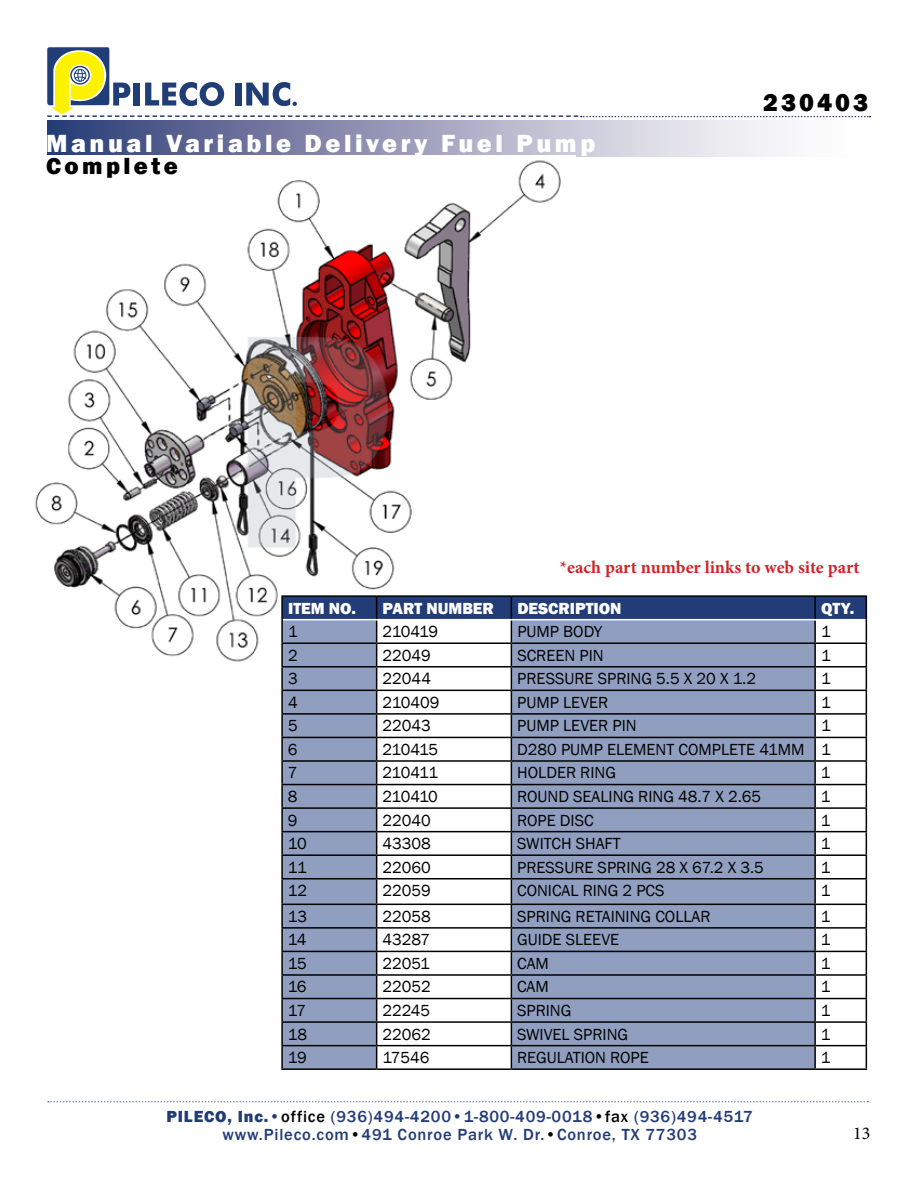
<style>
.page{position:relative;width:918px;height:1188px;background:#fff}
.page>*{position:absolute;margin:0;border:0;box-sizing:border-box;transform-origin:0 0}
.t1{font:800 25.5px "Franklin Gothic";letter-spacing:.14em;color:#fff}
.t2{font:800 25.5px "Franklin Gothic";letter-spacing:.12em;color:#000}
.t3{font:800 24px "Franklin Gothic";letter-spacing:.14em;color:#000}
.t4{font:700 18px "Minion Pro";color:#d2232a}
.t5{font:18px "Minion Pro";color:#000}
.t6{font:16.5px "Franklin Gothic";color:#000}
.t7{font:500 16.5px/18px "Franklin Gothic";letter-spacing:.05em;color:#223c77;text-align:center}
.t8{font:800 16.5px "Franklin Gothic";color:#fff}
.s1{font-weight:800}
.s2{color:#000}
</style>
<div class="page">
<svg style="left:48px;top:1101px;width:820px;height:1px"></svg>
<svg style="left:47px;top:121px;width:736px;height:36px;background:#9b9ebb"></svg>
<svg style="left:47px;top:47px;width:823px;height:70px"></svg>
<img style="left:35px;top:155px;width:541px;height:507px">
<hr style="left:281px;top:642px;width:96px;height:2px;background:#000">
<hr style="left:281px;top:666px;width:96px;height:2px;background:#000">
<hr style="left:281px;top:690px;width:96px;height:1px;background:#000">
<hr style="left:281px;top:713px;width:96px;height:2px;background:#000">
<hr style="left:281px;top:737px;width:96px;height:1px;background:#000">
<hr style="left:281px;top:760px;width:96px;height:2px;background:#000">
<hr style="left:281px;top:784px;width:96px;height:1px;background:#000">
<hr style="left:281px;top:807px;width:96px;height:2px;background:#000">
<hr style="left:281px;top:831px;width:96px;height:1px;background:#000">
<hr style="left:281px;top:854px;width:96px;height:2px;background:#000">
<hr style="left:281px;top:878px;width:96px;height:2px;background:#000">
<hr style="left:281px;top:904px;width:96px;height:1px;background:#000">
<hr style="left:281px;top:927px;width:96px;height:2px;background:#000">
<hr style="left:281px;top:951px;width:96px;height:1px;background:#000">
<hr style="left:281px;top:974px;width:96px;height:2px;background:#000">
<hr style="left:281px;top:998px;width:96px;height:1px;background:#000">
<hr style="left:281px;top:1021px;width:96px;height:2px;background:#000">
<hr style="left:281px;top:1045px;width:96px;height:1px;background:#000">
<hr style="left:281px;top:595px;width:96px;height:2px;background:#000">
<hr style="left:281px;top:597px;width:2px;height:23px;background:#000">
<hr style="left:377px;top:595px;width:134px;height:2px;background:#000">
<hr style="left:511px;top:595px;width:304px;height:2px;background:#000">
<hr style="left:815px;top:595px;width:52px;height:2px;background:#000">
<hr style="left:281px;top:620px;width:2px;height:22px;background:#000">
<hr style="left:281px;top:644px;width:2px;height:22px;background:#000">
<hr style="left:281px;top:668px;width:2px;height:22px;background:#000">
<hr style="left:281px;top:691px;width:2px;height:22px;background:#000">
<hr style="left:281px;top:715px;width:2px;height:22px;background:#000">
<hr style="left:281px;top:738px;width:2px;height:22px;background:#000">
<hr style="left:281px;top:762px;width:2px;height:22px;background:#000">
<hr style="left:281px;top:785px;width:2px;height:22px;background:#000">
<hr style="left:281px;top:809px;width:2px;height:22px;background:#000">
<hr style="left:281px;top:832px;width:2px;height:22px;background:#000">
<hr style="left:281px;top:856px;width:2px;height:22px;background:#000">
<hr style="left:281px;top:880px;width:2px;height:24px;background:#000">
<hr style="left:281px;top:905px;width:2px;height:22px;background:#000">
<hr style="left:281px;top:929px;width:2px;height:22px;background:#000">
<hr style="left:281px;top:952px;width:2px;height:22px;background:#000">
<hr style="left:281px;top:976px;width:2px;height:22px;background:#000">
<hr style="left:281px;top:999px;width:2px;height:22px;background:#000">
<hr style="left:281px;top:1023px;width:2px;height:22px;background:#000">
<hr style="left:281px;top:1046px;width:2px;height:22px;background:#000">
<svg style="left:282px;top:596px;width:585px;height:472px"></svg>
<hr style="left:281px;top:1068px;width:96px;height:2px;background:#000">
<hr style="left:377px;top:1068px;width:134px;height:2px;background:#000">
<hr style="left:511px;top:1068px;width:304px;height:2px;background:#000">
<hr style="left:815px;top:1068px;width:52px;height:2px;background:#000">
<h1 class="t1" style="left:46px;top:127px;width:551px">Manual Variable Delivery Fuel Pump</h1>
<h2 class="t3" style="left:46px;top:151px;width:133px">Complete</h2>
<h1 class="t2" style="left:763px;top:86px;width:106px">230403</h1>
<p class="t4" style="left:560px;top:554px;width:301px">*each part number links to web site part</p>
<p class="t8" style="left:288px;top:597px;width:69px">ITEM NO.</p>
<p class="t8" style="left:383px;top:597px;width:113px">PART NUMBER</p>
<p class="t8" style="left:517px;top:597px;width:106px">DESCRIPTION</p>
<p class="t8" style="left:821px;top:597px;width:35px">QTY.</p>
<p class="t6" style="left:288px;top:621px;width:11px">1</p>
<p class="t6" style="left:383px;top:621px;width:57px">210419</p>
<p class="t6" style="left:517px;top:621px;width:86px">PUMP BODY</p>
<p class="t6" style="left:821px;top:621px;width:11px">1</p>
<p class="t6" style="left:288px;top:645px;width:11px">2</p>
<p class="t6" style="left:383px;top:645px;width:50px">22049</p>
<p class="t6" style="left:517px;top:645px;width:88px">SCREEN PIN</p>
<p class="t6" style="left:821px;top:645px;width:11px">1</p>
<p class="t6" style="left:288px;top:669px;width:11px">3</p>
<p class="t6" style="left:383px;top:669px;width:50px">22044</p>
<p class="t6" style="left:517px;top:669px;width:240px">PRESSURE SPRING 5.5 X 20 X 1.2</p>
<p class="t6" style="left:821px;top:669px;width:11px">1</p>
<p class="t6" style="left:288px;top:692px;width:11px">4</p>
<p class="t6" style="left:383px;top:692px;width:58px">210409</p>
<p class="t6" style="left:517px;top:692px;width:93px">PUMP LEVER</p>
<p class="t6" style="left:821px;top:692px;width:11px">1</p>
<p class="t6" style="left:288px;top:716px;width:11px">5</p>
<p class="t6" style="left:383px;top:716px;width:50px">22043</p>
<p class="t6" style="left:517px;top:716px;width:121px">PUMP LEVER PIN</p>
<p class="t6" style="left:821px;top:716px;width:11px">1</p>
<p class="t6" style="left:288px;top:739px;width:11px">6</p>
<p class="t6" style="left:383px;top:739px;width:57px">210415</p>
<p class="t6" style="left:517px;top:739px;width:315px">D280 PUMP ELEMENT COMPLETE 41MM 1</p>
<p class="t6" style="left:288px;top:763px;width:11px">7</p>
<p class="t6" style="left:383px;top:763px;width:57px">210411</p>
<p class="t6" style="left:517px;top:763px;width:100px">HOLDER RING</p>
<p class="t6" style="left:821px;top:763px;width:11px">1</p>
<p class="t6" style="left:288px;top:786px;width:11px">8</p>
<p class="t6" style="left:383px;top:786px;width:57px">210410</p>
<p class="t6" style="left:517px;top:786px;width:246px">ROUND SEALING RING 48.7 X 2.65</p>
<p class="t6" style="left:821px;top:786px;width:11px">1</p>
<p class="t6" style="left:288px;top:810px;width:11px">9</p>
<p class="t6" style="left:383px;top:810px;width:50px">22040</p>
<p class="t6" style="left:517px;top:810px;width:78px">ROPE DISC</p>
<p class="t6" style="left:821px;top:810px;width:11px">1</p>
<p class="t6" style="left:288px;top:833px;width:20px">10</p>
<p class="t6" style="left:382px;top:833px;width:50px">43308</p>
<p class="t6" style="left:517px;top:833px;width:105px">SWITCH SHAFT</p>
<p class="t6" style="left:821px;top:833px;width:11px">1</p>
<p class="t6" style="left:288px;top:857px;width:21px">11</p>
<p class="t6" style="left:382px;top:857px;width:50px">22060</p>
<p class="t6" style="left:517px;top:857px;width:248px">PRESSURE SPRING 28 X 67.2 X 3.5</p>
<p class="t6" style="left:821px;top:857px;width:11px">1</p>
<p class="t6" style="left:288px;top:880px;width:21px">12</p>
<p class="t6" style="left:382px;top:880px;width:50px">22059</p>
<p class="t6" style="left:517px;top:880px;width:149px">CONICAL RING 2 PCS</p>
<p class="t6" style="left:821px;top:880px;width:11px">1</p>
<p class="t6" style="left:288px;top:906px;width:21px">13</p>
<p class="t6" style="left:382px;top:906px;width:50px">22058</p>
<p class="t6" style="left:517px;top:906px;width:195px">SPRING RETAINING COLLAR</p>
<p class="t6" style="left:821px;top:906px;width:11px">1</p>
<p class="t6" style="left:288px;top:930px;width:20px">14</p>
<p class="t6" style="left:382px;top:930px;width:49px">43287</p>
<p class="t6" style="left:517px;top:930px;width:104px">GUIDE SLEEVE</p>
<p class="t6" style="left:821px;top:930px;width:11px">1</p>
<p class="t6" style="left:288px;top:953px;width:21px">15</p>
<p class="t6" style="left:382px;top:953px;width:49px">22051</p>
<p class="t6" style="left:517px;top:953px;width:33px">CAM</p>
<p class="t6" style="left:821px;top:953px;width:11px">1</p>
<p class="t6" style="left:288px;top:977px;width:20px">16</p>
<p class="t6" style="left:382px;top:977px;width:50px">22052</p>
<p class="t6" style="left:517px;top:977px;width:33px">CAM</p>
<p class="t6" style="left:821px;top:977px;width:11px">1</p>
<p class="t6" style="left:288px;top:1000px;width:20px">17</p>
<p class="t6" style="left:382px;top:1000px;width:49px">22245</p>
<p class="t6" style="left:517px;top:1000px;width:56px">SPRING</p>
<p class="t6" style="left:821px;top:1000px;width:11px">1</p>
<p class="t6" style="left:288px;top:1024px;width:21px">18</p>
<p class="t6" style="left:382px;top:1024px;width:50px">22062</p>
<p class="t6" style="left:517px;top:1024px;width:113px">SWIVEL SPRING</p>
<p class="t6" style="left:821px;top:1024px;width:11px">1</p>
<p class="t6" style="left:288px;top:1047px;width:21px">19</p>
<p class="t6" style="left:382px;top:1047px;width:49px">17546</p>
<p class="t6" style="left:517px;top:1047px;width:133px">REGULATION ROPE</p>
<p class="t6" style="left:821px;top:1047px;width:11px">1</p>
<p class="t7" style="left:166px;top:1107px;width:588px"><span class="s1">PILECO, Inc.</span>•<span class="s2">office</span> (936)494-4200•1-800-409-0018<span class="s2">•fax</span> (936)494-4517 www.Pileco.com<span class="s2">•</span>491 Conroe Park W. Dr.<span class="s2">•</span>Conroe, TX 77303</p>
<p class="t5" style="left:853px;top:1122px;width:19px">13</p>
</div>
